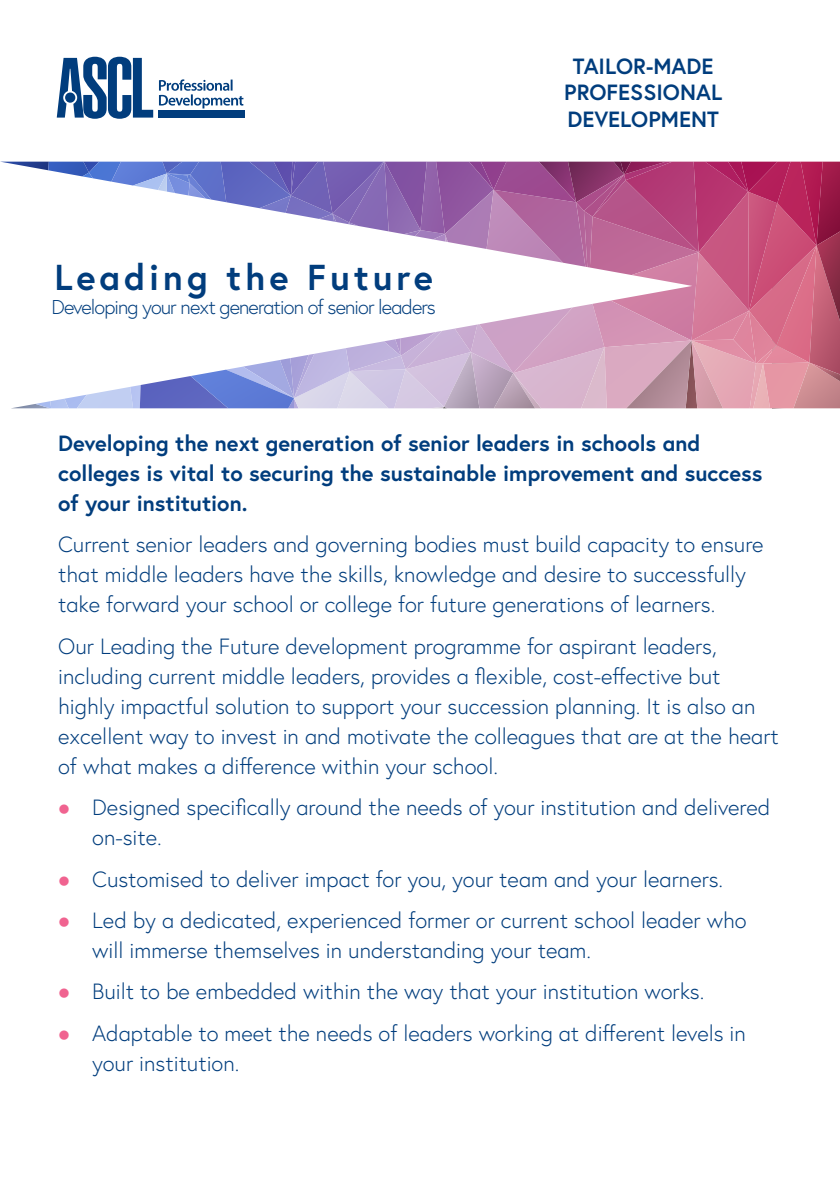
<style>
.page{position:relative;width:840px;height:1191px;background:#fff}
.page>*{position:absolute;margin:0;border:0;box-sizing:border-box;transform-origin:0 0}
.t1{font:700 36px "Europa";letter-spacing:.11em;color:#013d7d}
.body_text{font:300 22px/30px "Europa";color:#013d7d}
.bullet{font:300 22px/30px "Europa";color:#013d7d}
.body_text-2{font:700 22px/30px "Europa";color:#013d7d}
.t2{font:300 20px "Europa";letter-spacing:-.045em;color:#013d7d}
.s1{color:#f06390}
</style>
<div class="page">
<svg style="left:2px;top:162px;width:837px;height:246px"></svg>
<svg style="left:57px;top:57px;width:96px;height:62px"></svg>
<div style="left:65px;top:92px;width:10px;height:11px;background:#013d7d;border-radius:50%"></div>
<div style="left:158px;top:110px;width:86px;height:8px;background:#013d7d"></div>
<svg style="left:159px;top:79px;width:84px;height:29px"></svg>
<div style="left:99px;top:278px;width:187px;height:63px;background:#fff"></div>
<p class="t1" style="left:54px;top:252px;width:380px">Leading the Future</p>
<p class="t2" style="left:51px;top:294px;width:385px">Developing your next generation of senior leaders</p>
<p class="body_text-2" style="left:572px;top:51px;width:142px">TAILOR-MADE</p>
<p class="body_text-2" style="left:564px;top:79px;width:159px;line-height:26.4px">PROFESSIONAL<br>DEVELOPMENT</p>
<p class="body_text-2" style="left:58px;top:428px;width:705px">Developing the next generation of senior leaders in schools and colleges is vital to securing the sustainable improvement and success of your institution.</p>
<p class="body_text" style="left:58px;top:529px;width:706px">Current senior leaders and governing bodies must build capacity to ensure that middle leaders have the skills, knowledge and desire to successfully take forward your school or college for future generations of learners.</p>
<p class="body_text" style="left:58px;top:631px;width:721px">Our Leading the Future development programme for aspirant leaders, including current middle leaders, provides a flexible, cost-effective but highly impactful solution to support your succession planning. It is also an excellent way to invest in and motivate the colleagues that are at the heart of what makes a difference within your school.</p>
<p class="bullet" style="left:92px;top:792px;width:679px;text-indent:-34px"><span class="s1">●</span> Designed specifically around the needs of your institution and delivered on-site.</p>
<p class="bullet" style="left:58px;top:863px;width:666px"><span class="s1">●</span> Customised to deliver impact for you, your team and your learners.</p>
<p class="bullet" style="left:92px;top:905px;width:655px;text-indent:-34px"><span class="s1">●</span> Led by a dedicated, experienced former or current school leader who will immerse themselves in understanding your team.</p>
<p class="bullet" style="left:58px;top:976px;width:647px"><span class="s1">●</span> Built to be embedded within the way that your institution works.</p>
<p class="bullet" style="left:92px;top:1017px;width:655px;text-indent:-34px"><span class="s1">●</span> Adaptable to meet the needs of leaders working at different levels in your institution.</p>
</div>
